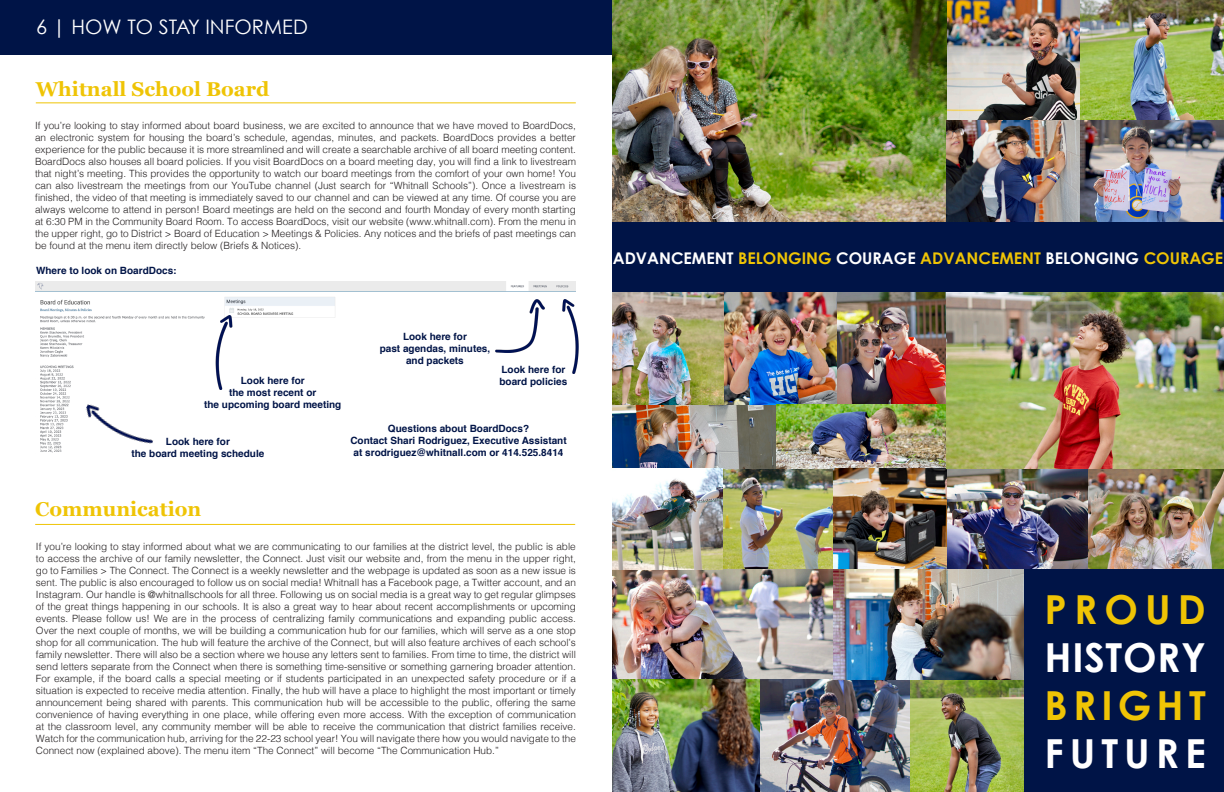
<style>
.page{position:relative;width:1224px;height:792px;background:#fff}
.page>*{position:absolute;margin:0;border:0;box-sizing:border-box;transform-origin:0 0}
.t1{font:700 40px "Century Gothic";letter-spacing:.015em;color:#fff}
.t2{font:700 40px "Century Gothic";letter-spacing:.13em;color:#efc405}
.t3{font:700 20px "Georgia";color:#efc405}
.t4{font:20px "Century Gothic";color:#fff}
.t5{font:700 16.1px "Century Gothic";color:#fff}
.t6{font:300 10px/12px "Helvetica";color:#231f20;text-align:justify}
.t7{font:700 10px/12px "Helvetica";color:#001447;text-align:center}
.s1{color:#efc405}
</style>
<div class="page">
<img style="left:946px;top:292px;width:278px;height:278px">
<img style="left:612px;top:469px;width:334px;height:101px">
<img style="left:612px;top:405px;width:164px;height:64px">
<img style="left:612px;top:292px;width:334px;height:113px">
<div style="left:0;top:0;width:612px;height:54px;background:#001447"></div>
<img style="left:946px;top:0;width:135px;height:120px">
<img style="left:612px;top:0;width:334px;height:222px">
<img style="left:946px;top:120px;width:135px;height:102px">
<img style="left:1081px;top:0;width:143px;height:222px">
<div style="left:612px;top:222px;width:612px;height:70px;background:#001447"></div>
<img style="left:612px;top:570px;width:411px;height:222px">
<div style="left:1023px;top:570px;width:201px;height:222px;background:#001447"></div>
<img style="left:776px;top:405px;width:171px;height:64px">
<hr style="left:36px;top:102px;width:540px;height:1px;background:#efc405">
<hr style="left:35px;top:524px;width:540px;height:1px;background:#efc405">
<img style="left:36px;top:281px;width:540px;height:172px">
<img style="left:187px;top:316px;width:74px;height:74px">
<img style="left:71px;top:375px;width:97px;height:78px">
<img style="left:533px;top:299px;width:46px;height:75px">
<img style="left:494px;top:299px;width:53px;height:53px">
<p class="t4" style="left:36px;top:15px;width:273px">6 | HOW TO STAY INFORMED</p>
<p class="t3" style="left:36px;top:74px;width:235px">Whitnall School Board</p>
<p class="t6" style="left:35px;top:118px;width:542px">If you’re looking to stay informed about board business, we are excited to announce that we have moved to BoardDocs, an electronic system for housing the board’s schedule, agendas, minutes, and packets. BoardDocs provides a better experience for the public because it is more streamlined and will create a searchable archive of all board meeting content.<br>BoardDocs also houses all board policies. If you visit BoardDocs on a board meeting day, you will find a link to livestream that night’s meeting. This provides the opportunity to watch our board meetings from the comfort of your own home! You can also livestream the meetings from our YouTube channel (Just search for “Whitnall Schools”). Once a livestream is finished, the video of that meeting is immediately saved to our channel and can be viewed at any time. Of course you are always welcome to attend in person! Board meetings are held on the second and fourth Monday of every month starting at 6:30 PM in the Community Board Room. To access BoardDocs, visit our website (www.whitnall.com). From the menu in the upper right, go to District &gt; Board of Education &gt; Meetings &amp; Policies. Any notices and the briefs of past meetings can be found at the menu item directly below (Briefs &amp; Notices).</p>
<p class="t7" style="left:36px;top:265px;width:142px">Where to look on BoardDocs:</p>
<p class="t7" style="left:241px;top:374px;width:65px">Look here for</p>
<p class="t7" style="left:229px;top:386px;width:89px">the most recent or</p>
<p class="t7" style="left:204px;top:398px;width:139px">the upcoming board meeting</p>
<p class="t7" style="left:166px;top:436px;width:65px">Look here for</p>
<p class="t7" style="left:132px;top:448px;width:134px">the board meeting schedule</p>
<p class="t7" style="left:403px;top:331px;width:65px">Look here for</p>
<p class="t7" style="left:380px;top:343px;width:112px">past agendas, minutes,</p>
<p class="t7" style="left:406px;top:355px;width:59px">and packets</p>
<p class="t7" style="left:501px;top:364px;width:65px">Look here for</p>
<p class="t7" style="left:500px;top:376px;width:69px">board policies</p>
<p class="t7" style="left:388px;top:423px;width:143px">Questions about BoardDocs?</p>
<p class="t7" style="left:350px;top:435px;width:218px">Contact Shari Rodriguez, Executive Assistant at srodriguez@whitnall.com or 414.525.8414</p>
<p class="t3" style="left:35px;top:494px;width:168px">Communication</p>
<p class="t6" style="left:36px;top:540px;width:542px">If you’re looking to stay informed about what we are communicating to our families at the district level, the public is able to access the archive of our family newsletter, the Connect. Just visit our website and, from the menu in the upper right, go to Families &gt; The Connect. The Connect is a weekly newsletter and the webpage is updated as soon as a new issue is sent. The public is also encouraged to follow us on social media! Whitnall has a Facebook page, a Twitter account, and an Instagram. Our handle is @whitnallschools for all three. Following us on social media is a great way to get regular glimpses of the great things happening in our schools. It is also a great way to hear about recent accomplishments or upcoming events. Please follow us! We are in the process of centralizing family communications and expanding public access.<br>Over the next couple of months, we will be building a communication hub for our families, which will serve as a one stop shop for all communication. The hub will feature the archive of the Connect, but will also feature archives of each school’s family newsletter. There will also be a section where we house any letters sent to families. From time to time, the district will send letters separate from the Connect when there is something time-sensitive or something garnering broader attention.<br>For example, if the board calls a special meeting or if students participated in an unexpected safety procedure or if a situation is expected to receive media attention. Finally, the hub will have a place to highlight the most important or timely announcement being shared with parents. This communication hub will be accessible to the public, offering the same convenience of having everything in one place, while offering even more access. With the exception of communication at the classroom level, any community member will be able to receive the communication that district families receive.<br>Watch for the communication hub, arriving for the 22-23 school year! You will navigate there how you would navigate to the Connect now (explained above). The menu item “The Connect” will become “The Communication Hub.”</p>
<p class="t5" style="left:613px;top:248px;width:612px">ADVANCEMENT <span class="s1">BELONGING</span> COURAGE <span class="s1">ADVANCEMENT</span> BELONGING <span class="s1">COURAGE</span></p>
<p class="t2" style="left:1045px;top:584px;width:163px">PROUD</p>
<p class="t1" style="left:1045px;top:632px;width:163px">HISTORY</p>
<p class="t2" style="left:1045px;top:680px;width:163px">BRIGHT</p>
<p class="t1" style="left:1045px;top:728px;width:163px">FUTURE</p>
</div>
